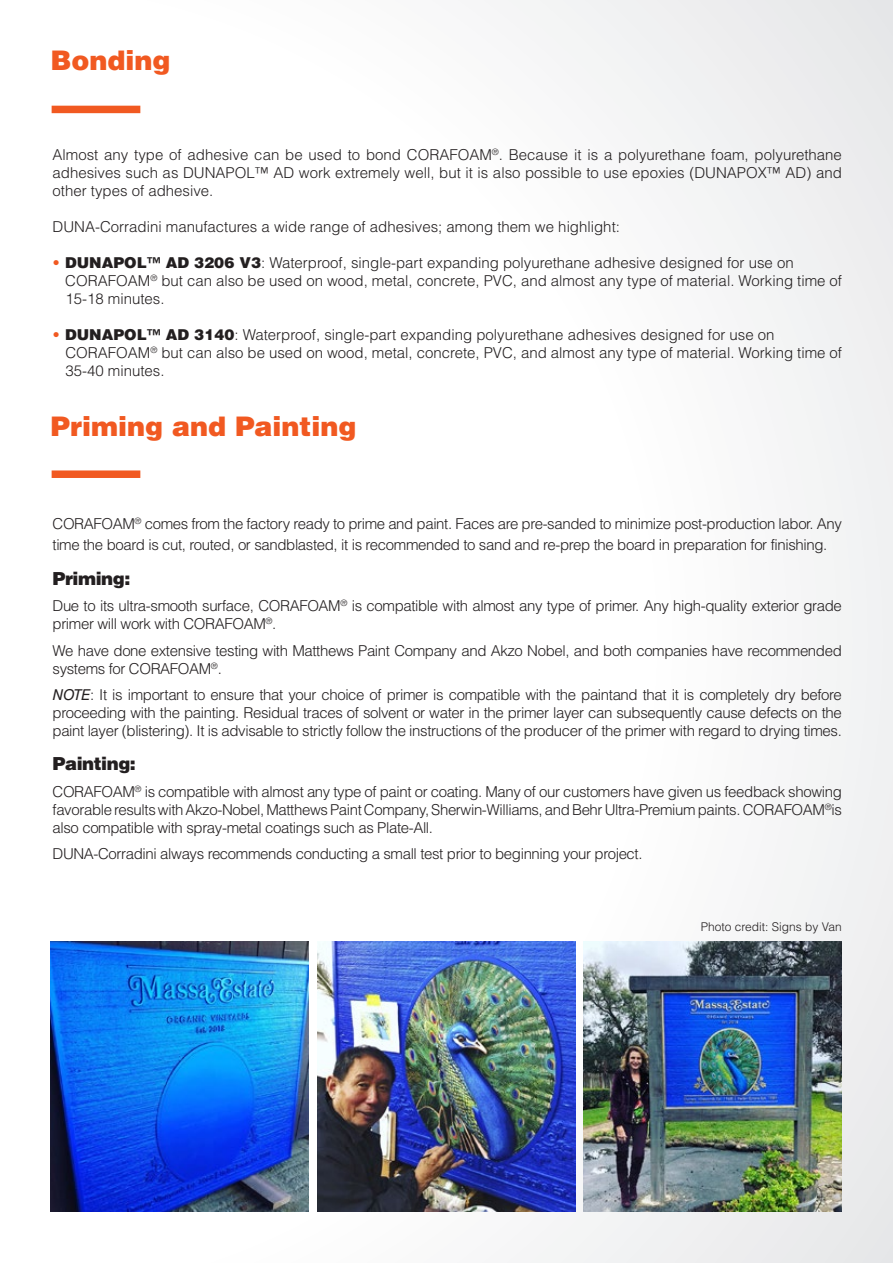
<style>
.page{position:relative;width:893px;height:1263px;background:#fff}
.page>*{position:absolute;margin:0;border:0;box-sizing:border-box;transform-origin:0 0}
.t1{font:900 27px "Helvetica LT Std";color:#f15921}
.t2{font:900 18px "Helvetica LT Std";letter-spacing:-.025em;color:#231f20}
.t3{font:300 15px/18px "Helvetica LT Std";letter-spacing:-.025em;color:#231f20;text-align:justify}
.t4{font:300 15px/18px "Helvetica LT Std";color:#231f20}
.t5{font:300 12px "Helvetica LT Std";color:#231f20}
.s1{font-weight:900;color:#f15921}
.s2{font-weight:900}
.s3{font-weight:400;font-style:italic}
</style>
<div class="page">
<div style="left:0;top:0;width:893px;height:1263px;background:linear-gradient(to right,#fff,#f4f4f5)"></div>
<img style="left:51px;top:942px;width:258px;height:270px">
<img style="left:317px;top:942px;width:258px;height:270px">
<img style="left:584px;top:942px;width:258px;height:270px">
<div style="left:52px;top:106px;width:88px;height:7px;background:#f15921"></div>
<div style="left:52px;top:470px;width:88px;height:8px;background:#f15921"></div>
<h1 class="t1" style="left:51px;top:43px;width:122px">Bonding</h1>
<p class="t3" style="left:53px;top:146px;width:791px">Almost any type of adhesive can be used to bond CORAFOAM<sup>®</sup>. Because it is a polyurethane foam, polyurethane adhesives such as DUNAPOL™ AD work extremely well, but it is also possible to use epoxies (DUNAPOX™ AD) and other types of adhesive.</p>
<p class="t4" style="left:53px;top:218px;width:569px">DUNA-Corradini manufactures a wide range of adhesives; among them we highlight:</p>
<p class="t4" style="left:65px;top:254px;width:778px;text-indent:-13px"><span class="s1">•</span> <span class="s2">DUNAPOL™ AD 3206 V3</span>: Waterproof, single-part expanding polyurethane adhesive designed for use on<br>CORAFOAM<sup>®</sup> but can also be used on wood, metal, concrete, PVC, and almost any type of material. Working time of<br>15-18 minutes.</p>
<p class="t4" style="left:65px;top:326px;width:778px;text-indent:-13px"><span class="s1">•</span> <span class="s2">DUNAPOL™ AD 3140</span>: Waterproof, single-part expanding polyurethane adhesives designed for use on<br>CORAFOAM<sup>®</sup> but can also be used on wood, metal, concrete, PVC, and almost any type of material. Working time of<br>35-40 minutes.</p>
<h1 class="t1" style="left:51px;top:408px;width:307px">Priming and Painting</h1>
<p class="t3" style="left:53px;top:512px;width:791px;line-height:21.6px">CORAFOAM<sup>®</sup> comes from the factory ready to prime and paint. Faces are pre-sanded to minimize post-production labor. Any time the board is cut, routed, or sandblasted, it is recommended to sand and re-prep the board in preparation for finishing.</p>
<p class="t2" style="left:53px;top:566px;width:79px">Priming:</p>
<p class="t3" style="left:53px;top:597px;width:791px">Due to its ultra-smooth surface, CORAFOAM<sup>®</sup> is compatible with almost any type of primer. Any high-quality exterior grade primer will work with CORAFOAM<sup>®</sup>.</p>
<p class="t3" style="left:53px;top:641px;width:791px">We have done extensive testing with Matthews Paint Company and Akzo Nobel, and both companies have recommended systems for CORAFOAM<sup>®</sup>.</p>
<p class="t3" style="left:53px;top:686px;width:791px"><span class="s3">NOTE</span>: It is important to ensure that your choice of primer is compatible with the paintand that it is completely dry before proceeding with the painting. Residual traces of solvent or water in the primer layer can subsequently cause defects on the paint layer (blistering). It is advisable to strictly follow the instructions of the producer of the primer with regard to drying times.</p>
<p class="t2" style="left:53px;top:752px;width:85px">Painting:</p>
<p class="t3" style="left:53px;top:782px;width:791px">CORAFOAM<sup>®</sup> is compatible with almost any type of paint or coating. Many of our customers have given us feedback showing favorable results with Akzo-Nobel, Matthews Paint Company, Sherwin-Williams, and Behr Ultra-Premium paints. CORAFOAM<sup>®</sup>is also compatible with spray-metal coatings such as Plate-All.</p>
<p class="t3" style="left:53px;top:845px;width:591px">DUNA-Corradini always recommends conducting a small test prior to beginning your project.</p>
<p class="t5" style="left:701px;top:919px;width:143px">Photo credit: Signs by Van</p>
</div>
